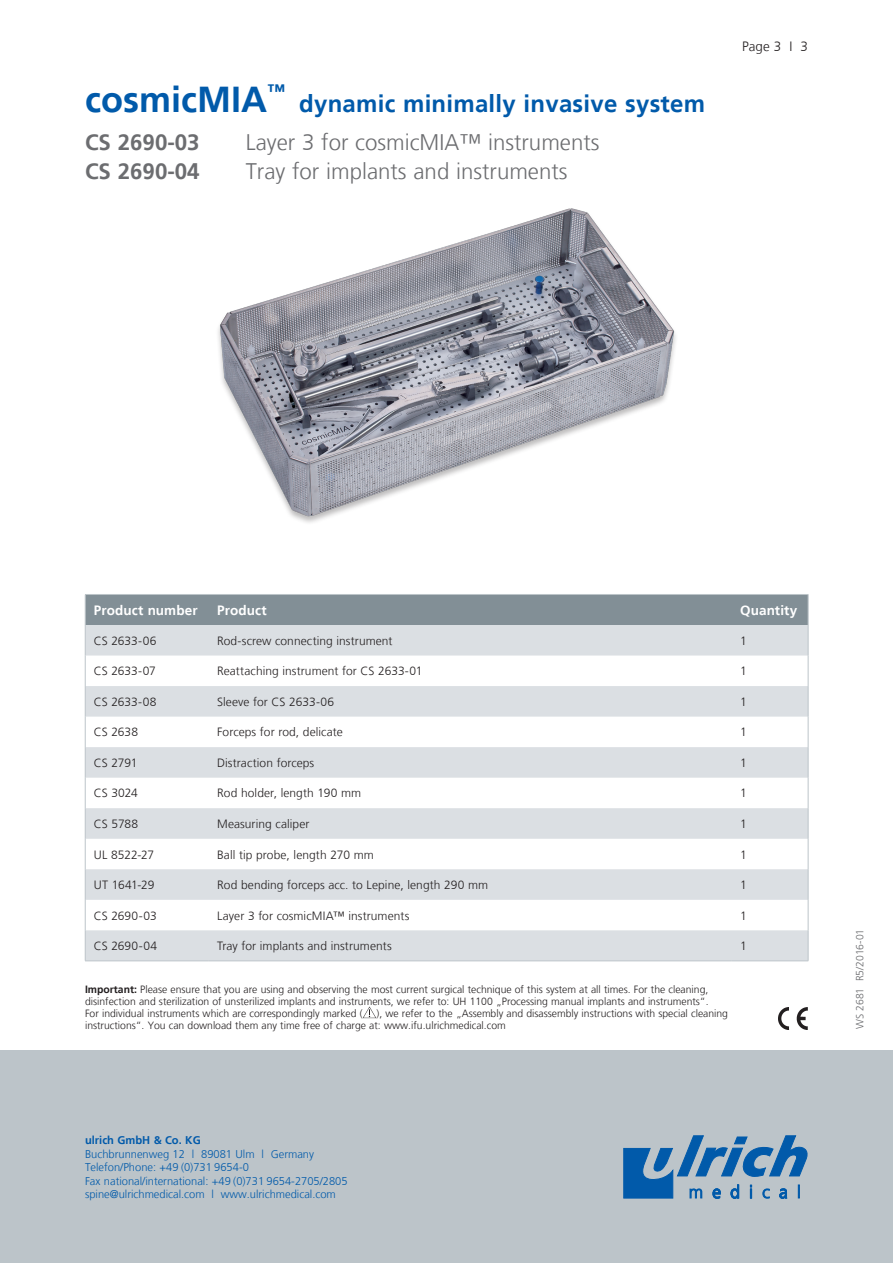
<style>
.page{position:relative;width:893px;height:1263px;background:#fff}
.page>*{position:absolute;margin:0;border:0;box-sizing:border-box;transform-origin:0 0}
.t1{font:700 36px "Frutiger LT";color:#015aaa}
.t2{font:700 24px "Frutiger LT";letter-spacing:.01em;color:#015aaa}
.t3{font:300 22.5px "Frutiger LT";color:#6c6d70}
.t4{font:700 22.5px "Frutiger LT";color:#6c6d70}
.t5{font:700 13.5px "Frutiger LT";letter-spacing:.01em;color:#fff}
.t6{font:300 13.5px "Frutiger LT";color:#231f20}
.t7{font:300 12px "Frutiger LT";letter-spacing:.005em;color:#231f20}
.t8{font:300 11.25px/13.5px "Frutiger LT";color:#015aaa}
.t9{font:700 11.25px "Frutiger LT";color:#015aaa}
.t10{font:300 10.5px/12px "Frutiger LT";color:#231f20;text-align:justify}
.t11{font:300 10.5px "Frutiger LT";color:#6c6d70}
.s1{font-weight:700}
</style>
<div class="page">
<div style="left:0;top:1050px;width:893px;height:213px;background:#bcc4c9"></div>
<svg style="left:623px;top:1135px;width:184px;height:63px"></svg>
<img style="left:363px;top:1006px;width:13px;height:12px">
<img style="left:779px;top:1008px;width:29px;height:21px">
<div style="left:86px;top:595px;width:722px;height:30px;background:#828f96"></div>
<svg style="left:86px;top:625px;width:722px;height:336px;fill:#dbdfe3"></svg>
<hr style="left:85px;top:594px;width:124px;height:1px;background:#bcc4c9">
<hr style="left:85px;top:595px;width:1px;height:30px;background:#bcc4c9">
<hr style="left:209px;top:594px;width:523px;height:1px;background:#bcc4c9">
<hr style="left:732px;top:594px;width:76px;height:1px;background:#bcc4c9">
<hr style="left:808px;top:595px;width:1px;height:30px;background:#bcc4c9">
<hr style="left:85px;top:625px;width:1px;height:30px;background:#bcc4c9">
<hr style="left:808px;top:625px;width:1px;height:30px;background:#bcc4c9">
<hr style="left:85px;top:655px;width:1px;height:31px;background:#bcc4c9">
<hr style="left:808px;top:655px;width:1px;height:31px;background:#bcc4c9">
<hr style="left:85px;top:686px;width:1px;height:31px;background:#bcc4c9">
<hr style="left:808px;top:686px;width:1px;height:31px;background:#bcc4c9">
<hr style="left:85px;top:717px;width:1px;height:30px;background:#bcc4c9">
<hr style="left:808px;top:717px;width:1px;height:30px;background:#bcc4c9">
<hr style="left:85px;top:747px;width:1px;height:31px;background:#bcc4c9">
<hr style="left:808px;top:747px;width:1px;height:31px;background:#bcc4c9">
<hr style="left:85px;top:778px;width:1px;height:30px;background:#bcc4c9">
<hr style="left:808px;top:778px;width:1px;height:30px;background:#bcc4c9">
<hr style="left:85px;top:808px;width:1px;height:31px;background:#bcc4c9">
<hr style="left:808px;top:808px;width:1px;height:31px;background:#bcc4c9">
<hr style="left:85px;top:839px;width:1px;height:30px;background:#bcc4c9">
<hr style="left:808px;top:839px;width:1px;height:30px;background:#bcc4c9">
<hr style="left:85px;top:869px;width:1px;height:31px;background:#bcc4c9">
<hr style="left:808px;top:869px;width:1px;height:31px;background:#bcc4c9">
<hr style="left:85px;top:900px;width:1px;height:30px;background:#bcc4c9">
<hr style="left:808px;top:900px;width:1px;height:30px;background:#bcc4c9">
<hr style="left:85px;top:930px;width:1px;height:31px;background:#bcc4c9">
<hr style="left:808px;top:930px;width:1px;height:31px;background:#bcc4c9">
<hr style="left:85px;top:961px;width:124px;height:1px;background:#bcc4c9">
<hr style="left:209px;top:961px;width:523px;height:1px;background:#bcc4c9">
<hr style="left:732px;top:961px;width:76px;height:1px;background:#bcc4c9">
<img style="left:218px;top:208px;width:458px;height:315px">
<h1 class="t1" style="left:85px;top:78px;width:201px">cosmicMIA<sup>™</sup></h1>
<h2 class="t2" style="left:299px;top:90px;width:407px">dynamic minimally invasive system</h2>
<h3 class="t4" style="left:85px;top:129px;width:116px">CS 2690-03</h3>
<h3 class="t3" style="left:246px;top:130px;width:355px">Layer 3 for cosmicMIA™ instruments</h3>
<h3 class="t4" style="left:85px;top:158px;width:116px">CS 2690-04</h3>
<h3 class="t3" style="left:246px;top:159px;width:323px">Tray for implants and instruments</h3>
<p class="t6" style="left:742px;top:39px;width:67px">Page 3 I 3</p>
<p class="t5" style="left:94px;top:602px;width:105px">Product number</p>
<p class="t5" style="left:217px;top:602px;width:51px">Product</p>
<p class="t5" style="left:740px;top:602px;width:59px">Quantity</p>
<p class="t7" style="left:94px;top:634px;width:64px">CS 2633-06</p>
<p class="t7" style="left:217px;top:634px;width:177px">Rod-screw connecting instrument</p>
<p class="t7" style="left:740px;top:634px;width:8px">1</p>
<p class="t7" style="left:94px;top:664px;width:64px">CS 2633-07</p>
<p class="t7" style="left:217px;top:664px;width:207px">Reattaching instrument for CS 2633-01</p>
<p class="t7" style="left:740px;top:664px;width:8px">1</p>
<p class="t7" style="left:94px;top:695px;width:64px">CS 2633-08</p>
<p class="t7" style="left:217px;top:695px;width:119px">Sleeve for CS 2633-06</p>
<p class="t7" style="left:740px;top:695px;width:8px">1</p>
<p class="t7" style="left:94px;top:725px;width:46px">CS 2638</p>
<p class="t7" style="left:217px;top:725px;width:127px">Forceps for rod, delicate</p>
<p class="t7" style="left:740px;top:725px;width:8px">1</p>
<p class="t7" style="left:94px;top:756px;width:45px">CS 2791</p>
<p class="t7" style="left:217px;top:756px;width:99px">Distraction forceps</p>
<p class="t7" style="left:740px;top:756px;width:8px">1</p>
<p class="t7" style="left:94px;top:786px;width:46px">CS 3024</p>
<p class="t7" style="left:217px;top:786px;width:145px">Rod holder, length 190 mm</p>
<p class="t7" style="left:740px;top:786px;width:8px">1</p>
<p class="t7" style="left:94px;top:817px;width:46px">CS 5788</p>
<p class="t7" style="left:217px;top:817px;width:94px">Measuring caliper</p>
<p class="t7" style="left:740px;top:817px;width:8px">1</p>
<p class="t7" style="left:94px;top:847px;width:62px">UL 8522-27</p>
<p class="t7" style="left:217px;top:847px;width:158px">Ball tip probe, length 270 mm</p>
<p class="t7" style="left:740px;top:847px;width:8px">1</p>
<p class="t7" style="left:94px;top:878px;width:62px">UT 1641-29</p>
<p class="t7" style="left:217px;top:878px;width:273px">Rod bending forceps acc. to Lepine, length 290 mm</p>
<p class="t7" style="left:740px;top:878px;width:8px">1</p>
<p class="t7" style="left:94px;top:909px;width:64px">CS 2690-03</p>
<p class="t7" style="left:217px;top:909px;width:194px">Layer 3 for cosmicMIA™ instruments</p>
<p class="t7" style="left:740px;top:909px;width:8px">1</p>
<p class="t7" style="left:94px;top:939px;width:65px">CS 2690-04</p>
<p class="t7" style="left:217px;top:939px;width:176px">Tray for implants and instruments</p>
<p class="t7" style="left:740px;top:939px;width:8px">1</p>
<p class="t10" style="left:85px;top:984px;width:625px"><span class="s1">Important:</span> Please ensure that you are using and observing the most current surgical technique of this system at all times. For the cleaning, disinfection and sterilization of unsterilized implants and instruments, we refer to: UH 1100 „Processing manual implants and instruments“.<br>For individual instruments which are correspondingly marked (</p>
<p class="t10" style="left:85px;top:1008px;width:644px;text-indent:291px">), we refer to the „Assembly and disassembly instructions with special cleaning instructions“. You can download them any time free of charge at: www.ifu.ulrichmedical.com</p>
<p class="t9" style="left:85px;top:1133px;width:117px">ulrich GmbH &amp; Co. KG</p>
<p class="t8" style="left:85px;top:1147px;width:264px">Buchbrunnenweg 12 l 89081 Ulm l Germany Telefon/Phone: +49 (0)731 9654-0<br>Fax national/international: +49 (0)731 9654-2705/2805 spine@ulrichmedical.com l www.ulrichmedical.com</p>
<p class="t11" style="left:854px;top:1029px;width:102px;rotate:-90deg">WS 2681 R5/2016-01</p>
</div>
